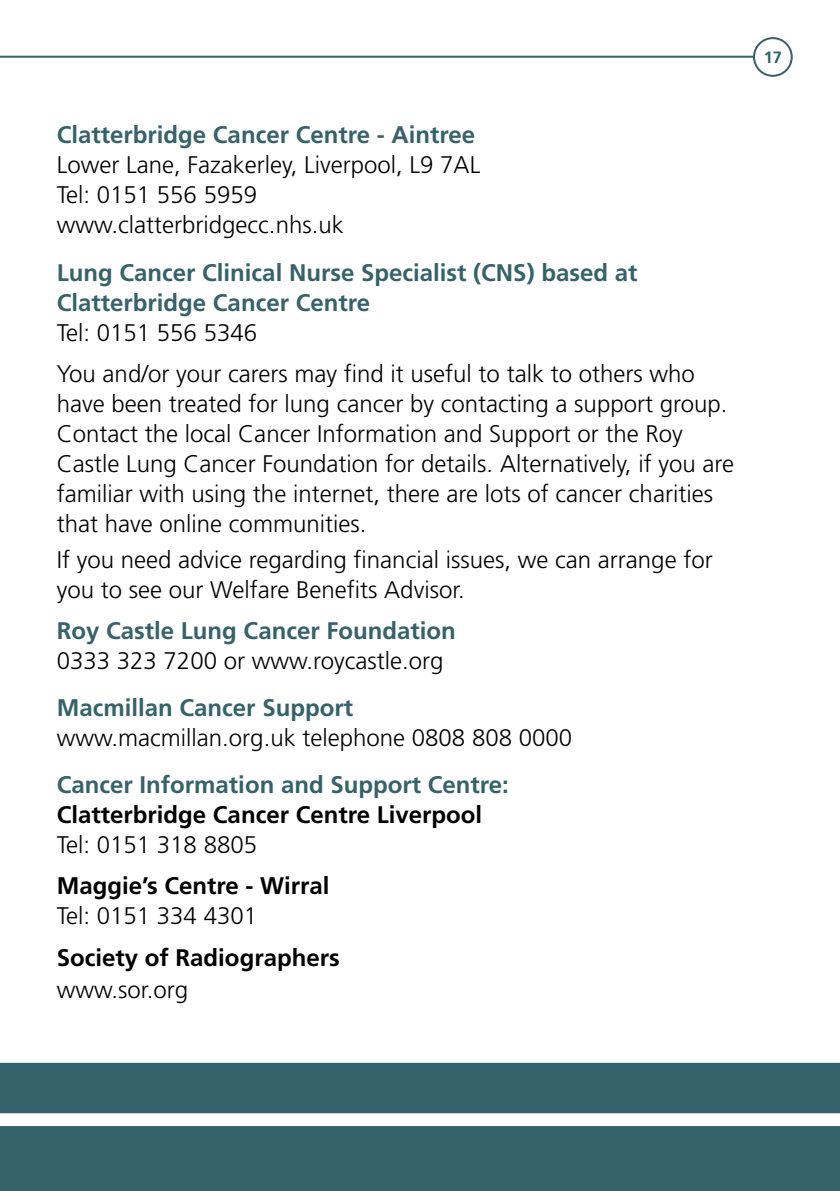
<style>
.page{position:relative;width:840px;height:1191px;background:#fff}
.page>*{position:absolute;margin:0;border:0;box-sizing:border-box;transform-origin:0 0}
.t1{font:300 24px/30px "Frutiger";color:#000}
.t2{font:700 24px/30px "Frutiger";color:#35626b}
.t3{font:700 24px "Frutiger";color:#000}
.t4{font:700 16.4px "Frutiger";color:#35626b}
</style>
<div class="page">
<div style="left:0;top:1062px;width:839px;height:129px;background:#35626b"></div>
<hr style="left:0;top:56px;width:791px;height:2px;background:#35626b">
<div style="left:753px;top:38px;width:38px;height:38px;background:#fff;border-radius:50%"></div>
<div style="left:752px;top:37px;width:40px;height:40px;border:2px solid #35626b;border-radius:50%"></div>
<svg style="left:0;top:1113px;width:839px;height:13px"></svg>
<p class="t2" style="left:57px;top:120px;width:419px">Clatterbridge Cancer Centre - Aintree</p>
<p class="t1" style="left:57px;top:150px;width:425px">Lower Lane, Fazakerley, Liverpool, L9 7AL<br>Tel: 0151 556 5959 www.clatterbridgecc.nhs.uk</p>
<p class="t2" style="left:57px;top:257px;width:582px">Lung Cancer Clinical Nurse Specialist (CNS) based at<br>Clatterbridge Cancer Centre</p>
<p class="t1" style="left:57px;top:311px;width:639px;line-height:41.4px">Tel: 0151 556 5346<br>You and/or your carers may find it useful to talk to others who</p>
<p class="t1" style="left:57px;top:388px;width:678px">have been treated for lung cancer by contacting a support group.<br>Contact the local Cancer Information and Support or the Roy Castle Lung Cancer Foundation for details. Alternatively, if you are familiar with using the internet, there are lots of cancer charities that have online communities.</p>
<p class="t1" style="left:57px;top:544px;width:657px">If you need advice regarding financial issues, we can arrange for you to see our Welfare Benefits Advisor.</p>
<p class="t2" style="left:57px;top:615px;width:400px">Roy Castle Lung Cancer Foundation</p>
<p class="t1" style="left:57px;top:645px;width:388px">0333 323 7200 or www.roycastle.org</p>
<p class="t2" style="left:57px;top:692px;width:298px">Macmillan Cancer Support</p>
<p class="t1" style="left:57px;top:722px;width:516px">www.macmillan.org.uk telephone 0808 808 0000</p>
<p class="t2" style="left:57px;top:769px;width:453px">Cancer Information and Support Centre:</p>
<p class="t3" style="left:57px;top:800px;width:427px">Clatterbridge Cancer Centre Liverpool</p>
<p class="t1" style="left:57px;top:829px;width:202px">Tel: 0151 318 8805</p>
<p class="t3" style="left:57px;top:872px;width:274px">Maggie’s Centre - Wirral</p>
<p class="t1" style="left:57px;top:901px;width:202px">Tel: 0151 334 4301</p>
<p class="t3" style="left:57px;top:943px;width:284px">Society of Radiographers</p>
<p class="t1" style="left:57px;top:974px;width:133px">www.sor.org</p>
<p class="t4" style="left:763px;top:48px;width:20px">17</p>
</div>
